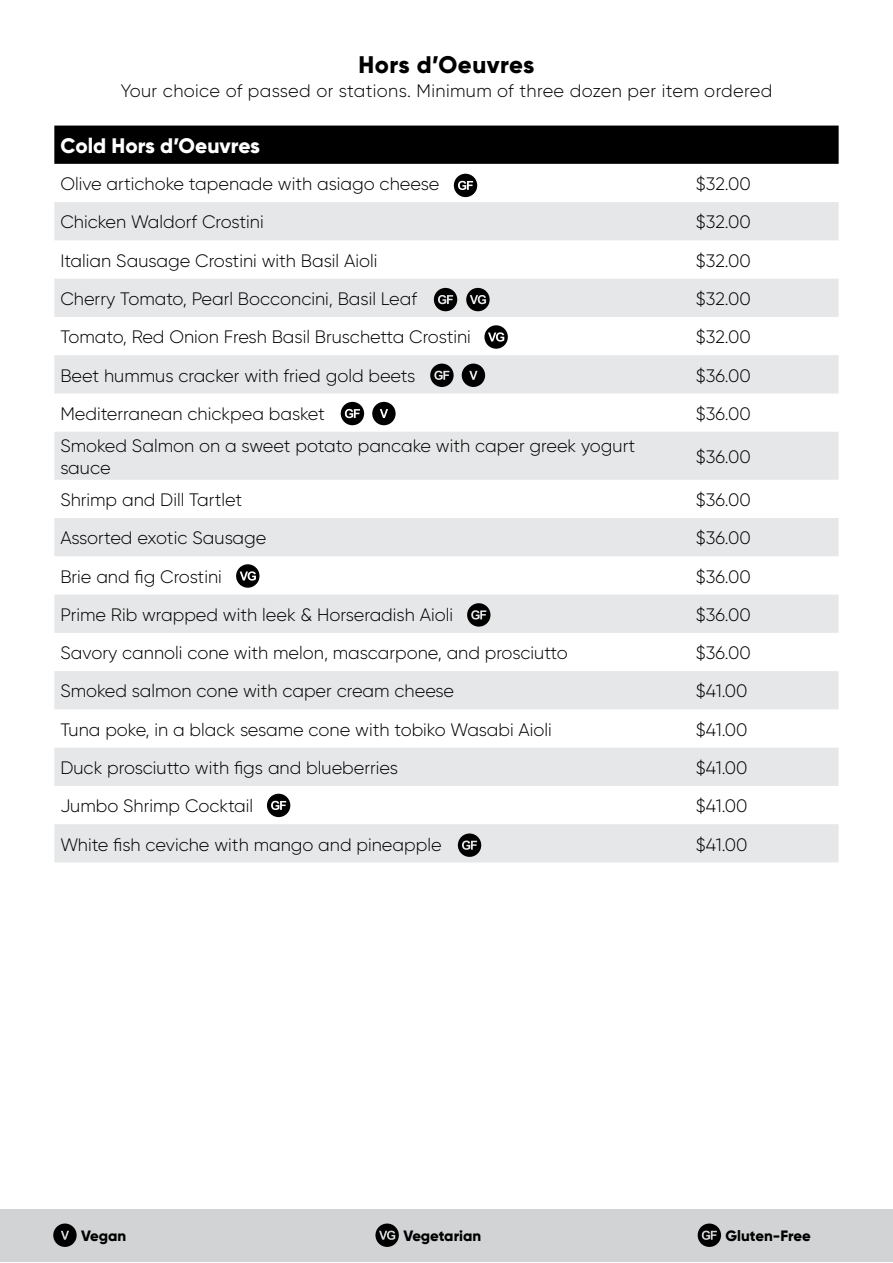
<style>
.page{position:relative;width:893px;height:1263px;background:#fff}
.page>*{position:absolute;margin:0;border:0;box-sizing:border-box;transform-origin:0 0}
.t1{font:800 24px "Gilroy";letter-spacing:.02em;color:#000}
.t2{font:800 21px "Gilroy";color:#fff}
.t3{font:300 18px/21.6px "Gilroy";color:#000}
.t4{font:300 18px "Gilroy";letter-spacing:.02em;color:#000}
.t5{font:800 15px "Gilroy";color:#000}
</style>
<div class="page">
<div style="left:54px;top:126px;width:785px;height:38px;background:#000"></div>
<svg style="left:54px;top:202px;width:785px;height:660px;fill:#e6e7e8"></svg>
<div style="left:0;top:1209px;width:893px;height:52px;background:#d1d3d4"></div>
<svg style="left:53px;top:1223px;width:24px;height:24px"></svg>
<svg style="left:462px;top:364px;width:23px;height:23px"></svg>
<svg style="left:372px;top:402px;width:24px;height:23px"></svg>
<svg style="left:698px;top:1223px;width:23px;height:24px"></svg>
<svg style="left:454px;top:174px;width:23px;height:23px"></svg>
<svg style="left:434px;top:288px;width:23px;height:23px"></svg>
<svg style="left:430px;top:364px;width:24px;height:23px"></svg>
<svg style="left:467px;top:603px;width:23px;height:24px"></svg>
<svg style="left:267px;top:794px;width:23px;height:23px"></svg>
<svg style="left:458px;top:833px;width:23px;height:24px"></svg>
<svg style="left:341px;top:402px;width:23px;height:23px"></svg>
<svg style="left:375px;top:1223px;width:24px;height:24px"></svg>
<svg style="left:466px;top:288px;width:24px;height:23px"></svg>
<svg style="left:484px;top:325px;width:24px;height:24px"></svg>
<svg style="left:236px;top:564px;width:23px;height:24px"></svg>
<h1 class="t1" style="left:358px;top:50px;width:177px">Hors d’Oeuvres</h1>
<p class="t4" style="left:121px;top:80px;width:653px">Your choice of passed or stations. Minimum of three dozen per item ordered</p>
<p class="t2" style="left:60px;top:133px;width:201px">Cold Hors d’Oeuvres</p>
<p class="t3" style="left:60px;top:173px;width:380px">Olive artichoke tapenade with asiago cheese</p>
<p class="t3" style="left:696px;top:173px;width:57px">$32.00</p>
<p class="t3" style="left:60px;top:211px;width:205px">Chicken Waldorf Crostini</p>
<p class="t3" style="left:696px;top:211px;width:57px">$32.00</p>
<p class="t3" style="left:60px;top:249px;width:319px">Italian Sausage Crostini with Basil Aioli</p>
<p class="t3" style="left:696px;top:249px;width:57px">$32.00</p>
<p class="t3" style="left:60px;top:288px;width:358px">Cherry Tomato, Pearl Bocconcini, Basil Leaf</p>
<p class="t3" style="left:696px;top:288px;width:57px">$32.00</p>
<p class="t3" style="left:60px;top:326px;width:412px">Tomato, Red Onion Fresh Basil Bruschetta Crostini</p>
<p class="t3" style="left:696px;top:326px;width:57px">$32.00</p>
<p class="t3" style="left:60px;top:364px;width:357px">Beet hummus cracker with fried gold beets</p>
<p class="t3" style="left:696px;top:364px;width:56px">$36.00</p>
<p class="t3" style="left:60px;top:402px;width:266px">Mediterranean chickpea basket</p>
<p class="t3" style="left:696px;top:402px;width:56px">$36.00</p>
<p class="t3" style="left:60px;top:435px;width:576px">Smoked Salmon on a sweet potato pancake with caper greek yogurt sauce</p>
<p class="t3" style="left:696px;top:446px;width:56px">$36.00</p>
<p class="t3" style="left:60px;top:489px;width:183px">Shrimp and Dill Tartlet</p>
<p class="t3" style="left:696px;top:489px;width:56px">$36.00</p>
<p class="t3" style="left:60px;top:527px;width:208px">Assorted exotic Sausage</p>
<p class="t3" style="left:696px;top:527px;width:56px">$36.00</p>
<p class="t3" style="left:60px;top:565px;width:163px">Brie and fig Crostini</p>
<p class="t3" style="left:696px;top:565px;width:56px">$36.00</p>
<p class="t3" style="left:60px;top:604px;width:394px">Prime Rib wrapped with leek &amp; Horseradish Aioli</p>
<p class="t3" style="left:696px;top:604px;width:56px">$36.00</p>
<p class="t3" style="left:60px;top:642px;width:509px">Savory cannoli cone with melon, mascarpone, and prosciutto</p>
<p class="t3" style="left:696px;top:642px;width:56px">$36.00</p>
<p class="t3" style="left:60px;top:680px;width:395px">Smoked salmon cone with caper cream cheese</p>
<p class="t3" style="left:696px;top:680px;width:53px">$41.00</p>
<p class="t3" style="left:60px;top:718px;width:493px">Tuna poke, in a black sesame cone with tobiko Wasabi Aioli</p>
<p class="t3" style="left:696px;top:718px;width:53px">$41.00</p>
<p class="t3" style="left:60px;top:757px;width:339px">Duck prosciutto with figs and blueberries</p>
<p class="t3" style="left:696px;top:757px;width:53px">$41.00</p>
<p class="t3" style="left:60px;top:795px;width:194px">Jumbo Shrimp Cocktail</p>
<p class="t3" style="left:696px;top:795px;width:53px">$41.00</p>
<p class="t3" style="left:60px;top:833px;width:383px">White fish ceviche with mango and pineapple</p>
<p class="t3" style="left:696px;top:833px;width:53px">$41.00</p>
<p class="t5" style="left:81px;top:1226px;width:47px">Vegan</p>
<p class="t5" style="left:403px;top:1226px;width:79px">Vegetarian</p>
<p class="t5" style="left:725px;top:1226px;width:87px">Gluten-Free</p>
</div>
